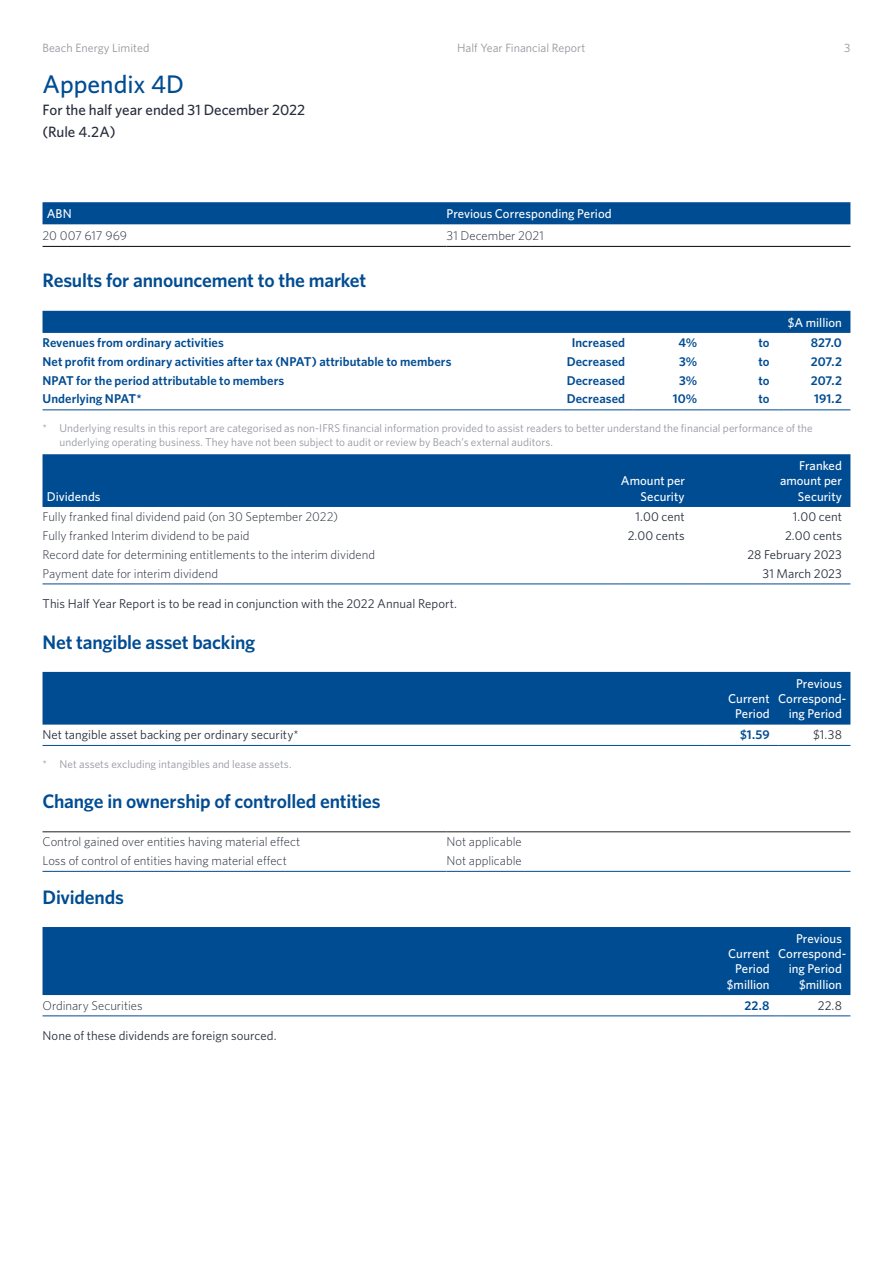
<style>
.page{position:relative;width:893px;height:1263px;background:#fff}
.page>*{position:absolute;margin:0;border:0;box-sizing:border-box;transform-origin:0 0}
._00_Page_Heading{font:500 25.5px "Whitney";color:#004c92}
._01_Heading_Level_1{font:600 19.5px "Whitney";letter-spacing:-.01em;color:#004c92}
.F_04_Heading_Level_4{font:500 15px "Whitney";letter-spacing:-.005em;color:#282e3c}
.F_Table_Body_LHS{font:300 12.75px "Whitney";letter-spacing:-.005em;color:#282e3c}
.F_Table_Head_RHS{font:500 12.75px/15.3px "Whitney";color:#fff}
.F_Table_Body_LHS-2{font:600 12.75px "Whitney";letter-spacing:.005em;color:#004c92}
._05_Body{font:12.75px "Whitney";color:#282e3c}
.F_Table_Body_RHS{font:600 12.75px "Whitney";letter-spacing:.005em;color:#004c92}
.F_Table_Body_RHS-2{font:12.75px "Whitney";letter-spacing:.005em;color:#282e3c}
.F_Table_Head_LHS{font:500 12.75px "Whitney";letter-spacing:.005em;color:#fff}
.t1{font:12px "Whitney";color:#94979e}
._07_Footnote__No_Num{font:11.25px/13.5px "Whitney";letter-spacing:.005em;color:#94979e}
</style>
<div class="page">
<div style="left:43px;top:202px;width:807px;height:22px;background:#004c92"></div>
<hr style="left:43px;top:246px;width:403px;height:1px;background:#231f20">
<hr style="left:446px;top:246px;width:404px;height:1px;background:#231f20">
<div style="left:43px;top:311px;width:807px;height:22px;background:#004c92"></div>
<hr style="left:43px;top:409px;width:518px;height:1px;background:#004c92">
<hr style="left:561px;top:409px;width:73px;height:1px;background:#004c92">
<hr style="left:634px;top:409px;width:72px;height:1px;background:#004c92">
<hr style="left:706px;top:409px;width:72px;height:1px;background:#004c92">
<hr style="left:778px;top:409px;width:72px;height:1px;background:#004c92">
<div style="left:43px;top:454px;width:807px;height:53px;background:#004c92"></div>
<hr style="left:43px;top:583px;width:578px;height:1px;background:#004c92">
<hr style="left:621px;top:583px;width:72px;height:1px;background:#004c92">
<hr style="left:693px;top:583px;width:157px;height:1px;background:#004c92">
<div style="left:43px;top:672px;width:807px;height:53px;background:#004c92"></div>
<hr style="left:43px;top:745px;width:663px;height:1px;background:#004c92">
<hr style="left:706px;top:745px;width:72px;height:1px;background:#004c92">
<hr style="left:778px;top:745px;width:72px;height:1px;background:#004c92">
<hr style="left:43px;top:871px;width:403px;height:1px;background:#004c92">
<hr style="left:446px;top:871px;width:404px;height:1px;background:#004c92">
<hr style="left:43px;top:831px;width:403px;height:1px;background:#231f20">
<hr style="left:446px;top:831px;width:404px;height:1px;background:#231f20">
<div style="left:43px;top:927px;width:807px;height:68px;background:#004c92"></div>
<hr style="left:43px;top:1015px;width:663px;height:1px;background:#004c92">
<hr style="left:706px;top:1015px;width:72px;height:1px;background:#004c92">
<hr style="left:778px;top:1015px;width:72px;height:1px;background:#004c92">
<p class="t1" style="left:43px;top:40px;width:108px">Beach Energy Limited</p>
<p class="t1" style="left:457px;top:40px;width:130px">Half Year Financial Report</p>
<p class="t1" style="left:844px;top:40px;width:8px">3</p>
<p class="_00_Page_Heading" style="left:43px;top:67px;width:143px">Appendix 4D</p>
<p class="F_04_Heading_Level_4" style="left:43px;top:100px;width:264px">For the half year ended 31 December 2022</p>
<p class="F_04_Heading_Level_4" style="left:43px;top:122px;width:75px">(Rule 4.2A)</p>
<p class="F_Table_Head_LHS" style="left:47px;top:205px;width:26px">ABN</p>
<p class="F_Table_Head_RHS" style="left:446px;top:206px;width:167px">Previous Corresponding Period</p>
<p class="F_Table_Body_LHS" style="left:43px;top:227px;width:86px">20 007 617 969</p>
<p class="F_Table_Body_LHS" style="left:446px;top:227px;width:99px">31 December 2021</p>
<p class="_01_Heading_Level_1" style="left:43px;top:268px;width:325px">Results for announcement to the market</p>
<p class="F_Table_Head_RHS" style="left:788px;top:314px;width:56px">$A million</p>
<p class="F_Table_Body_LHS-2" style="left:43px;top:334px;width:183px">Revenues from ordinary activities</p>
<p class="F_Table_Body_RHS" style="left:572px;top:334px;width:55px">Increased</p>
<p class="F_Table_Body_RHS" style="left:679px;top:334px;width:20px">4%</p>
<p class="F_Table_Body_RHS" style="left:758px;top:334px;width:13px">to</p>
<p class="F_Table_Body_RHS" style="left:811px;top:334px;width:33px">827.0</p>
<p class="F_Table_Body_LHS-2" style="left:43px;top:353px;width:410px">Net profit from ordinary activities after tax (NPAT) attributable to members</p>
<p class="F_Table_Body_RHS" style="left:567px;top:353px;width:60px">Decreased</p>
<p class="F_Table_Body_RHS" style="left:679px;top:353px;width:20px">3%</p>
<p class="F_Table_Body_RHS" style="left:758px;top:353px;width:13px">to</p>
<p class="F_Table_Body_RHS" style="left:811px;top:353px;width:33px">207.2</p>
<p class="F_Table_Body_LHS-2" style="left:43px;top:372px;width:243px">NPAT for the period attributable to members</p>
<p class="F_Table_Body_RHS" style="left:567px;top:372px;width:60px">Decreased</p>
<p class="F_Table_Body_RHS" style="left:679px;top:372px;width:20px">3%</p>
<p class="F_Table_Body_RHS" style="left:758px;top:372px;width:13px">to</p>
<p class="F_Table_Body_RHS" style="left:811px;top:372px;width:33px">207.2</p>
<p class="F_Table_Body_LHS-2" style="left:43px;top:391px;width:101px">Underlying NPAT*</p>
<p class="F_Table_Body_RHS" style="left:567px;top:391px;width:60px">Decreased</p>
<p class="F_Table_Body_RHS" style="left:673px;top:391px;width:26px">10%</p>
<p class="F_Table_Body_RHS" style="left:758px;top:391px;width:13px">to</p>
<p class="F_Table_Body_RHS" style="left:814px;top:391px;width:29px">191.2</p>
<p class="_07_Footnote__No_Num" style="left:60px;top:421px;width:755px;text-indent:-17px">* Underlying results in this report are categorised as non-IFRS financial information provided to assist readers to better understand the financial performance of the underlying operating business. They have not been subject to audit or review by Beach’s external auditors.</p>
<p class="F_Table_Head_LHS" style="left:47px;top:488px;width:55px">Dividends</p>
<p class="F_Table_Head_RHS" style="left:621px;top:473px;width:66px">Amount per</p>
<p class="F_Table_Head_RHS" style="left:641px;top:488px;width:46px">Security</p>
<p class="F_Table_Head_RHS" style="left:799px;top:458px;width:44px">Franked</p>
<p class="F_Table_Head_RHS" style="left:780px;top:473px;width:63px">amount per</p>
<p class="F_Table_Head_RHS" style="left:798px;top:488px;width:46px">Security</p>
<p class="F_Table_Body_LHS" style="left:43px;top:508px;width:297px">Fully franked final dividend paid (on 30 September 2022)</p>
<p class="F_Table_Body_RHS-2" style="left:636px;top:508px;width:51px">1.00 cent</p>
<p class="F_Table_Body_RHS-2" style="left:793px;top:508px;width:51px">1.00 cent</p>
<p class="F_Table_Body_LHS" style="left:43px;top:527px;width:209px">Fully franked Interim dividend to be paid</p>
<p class="F_Table_Body_RHS-2" style="left:628px;top:527px;width:58px">2.00 cents</p>
<p class="F_Table_Body_RHS-2" style="left:785px;top:527px;width:58px">2.00 cents</p>
<p class="F_Table_Body_LHS" style="left:43px;top:546px;width:334px">Record date for determining entitlements to the interim dividend</p>
<p class="F_Table_Body_RHS-2" style="left:747px;top:546px;width:96px">28 February 2023</p>
<p class="F_Table_Body_LHS" style="left:43px;top:565px;width:177px">Payment date for interim dividend</p>
<p class="F_Table_Body_RHS-2" style="left:762px;top:565px;width:81px">31 March 2023</p>
<p class="_05_Body" style="left:43px;top:595px;width:416px">This Half Year Report is to be read in conjunction with the 2022 Annual Report.</p>
<p class="_01_Heading_Level_1" style="left:43px;top:629px;width:214px">Net tangible asset backing</p>
<p class="F_Table_Head_RHS" style="left:728px;top:691px;width:43px">Current</p>
<p class="F_Table_Head_RHS" style="left:735px;top:706px;width:36px">Period</p>
<p class="F_Table_Head_RHS" style="left:778px;top:675px;width:70px;text-indent:18px">Previous<br>Correspond-</p>
<p class="F_Table_Head_RHS" style="left:789px;top:706px;width:55px">ing Period</p>
<p class="_05_Body" style="left:43px;top:726px;width:258px">Net tangible asset backing per ordinary security*</p>
<p class="F_Table_Body_RHS" style="left:740px;top:726px;width:31px">$1.59</p>
<p class="F_Table_Body_RHS-2" style="left:813px;top:726px;width:30px">$1.38</p>
<p class="_07_Footnote__No_Num" style="left:43px;top:757px;width:251px">* Net assets excluding intangibles and lease assets.</p>
<p class="_01_Heading_Level_1" style="left:43px;top:788px;width:340px">Change in ownership of controlled entities</p>
<p class="F_Table_Body_LHS" style="left:43px;top:833px;width:259px">Control gained over entities having material effect</p>
<p class="F_Table_Body_LHS" style="left:446px;top:833px;width:77px">Not applicable</p>
<p class="F_Table_Body_LHS" style="left:43px;top:852px;width:246px">Loss of control of entities having material effect</p>
<p class="F_Table_Body_LHS" style="left:446px;top:852px;width:77px">Not applicable</p>
<p class="_01_Heading_Level_1" style="left:43px;top:884px;width:83px">Dividends</p>
<p class="F_Table_Head_RHS" style="left:728px;top:946px;width:43px">Current</p>
<p class="F_Table_Head_RHS" style="left:735px;top:961px;width:36px">Period</p>
<p class="F_Table_Head_RHS" style="left:727px;top:976px;width:44px">$million</p>
<p class="F_Table_Head_RHS" style="left:778px;top:930px;width:70px;text-indent:18px">Previous<br>Correspond-</p>
<p class="F_Table_Head_RHS" style="left:789px;top:961px;width:55px">ing Period</p>
<p class="F_Table_Head_RHS" style="left:799px;top:976px;width:44px">$million</p>
<p class="F_Table_Body_LHS" style="left:43px;top:996px;width:102px">Ordinary Securities</p>
<p class="F_Table_Body_RHS" style="left:745px;top:996px;width:27px">22.8</p>
<p class="F_Table_Body_RHS-2" style="left:818px;top:996px;width:26px">22.8</p>
<p class="_05_Body" style="left:43px;top:1027px;width:235px">None of these dividends are foreign sourced.</p>
</div>
